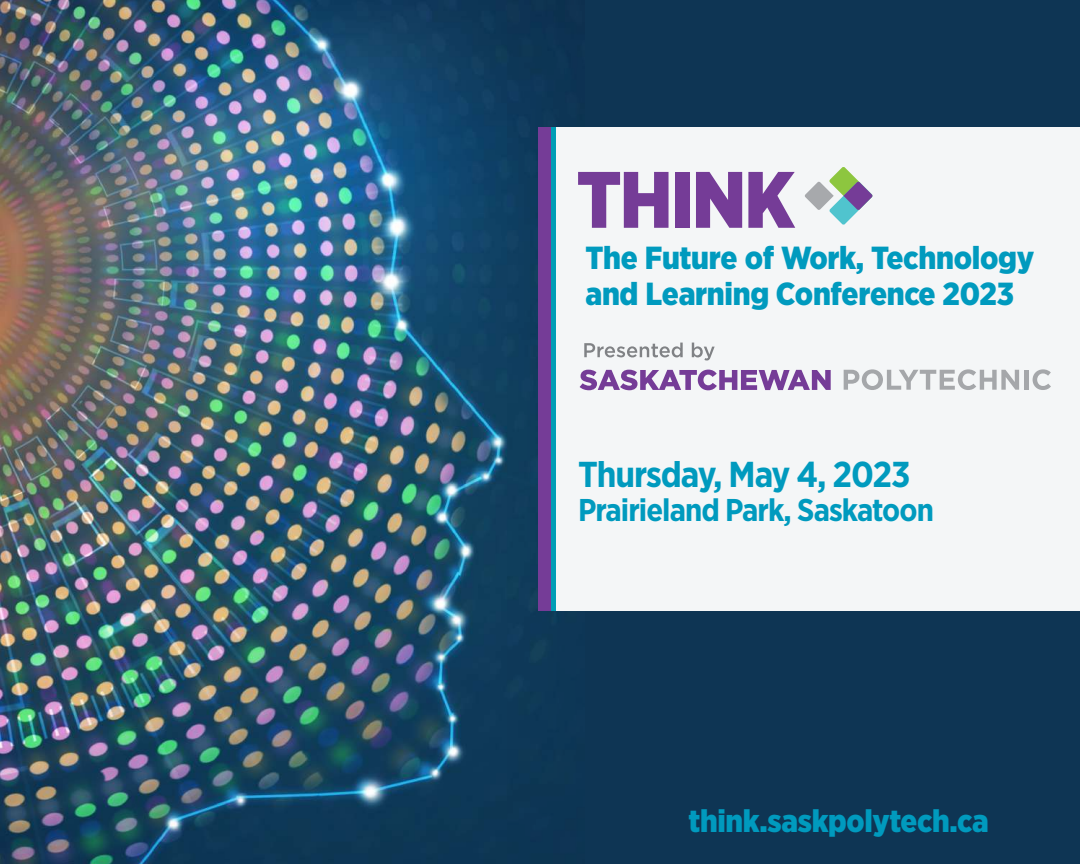
<style>
.page{position:relative;width:1080px;height:864px;background:#0e3554}
.page>*{position:absolute;margin:0;border:0;box-sizing:border-box;transform-origin:0 0}
.t1{font:700 36px "Gotham Narrow";letter-spacing:-.03em;color:#009abe}
.t2{font:900 31.95px/35.8px "Gotham Narrow";letter-spacing:-.01em;color:#009abe}
.t3{font:700 31.5px "Gotham Narrow";letter-spacing:-.03em;color:#009abe}
.t4{font:900 31.5px "Gotham Narrow";letter-spacing:-.01em;color:#009abe}
</style>
<div class="page">
<img style="left:0;top:0;width:508px;height:864px">
<div style="left:538px;top:127px;width:542px;height:484px;background:#f4f6f7"></div>
<div style="left:538px;top:127px;width:13px;height:484px;background:#753c97"></div>
<hr style="left:551px;top:127px;width:4px;height:484px;background:#009db5">
<svg style="left:580px;top:370px;width:251px;height:20px"></svg>
<svg style="left:844px;top:369px;width:175px;height:21px"></svg>
<hr style="left:1024px;top:370px;width:4px;height:20px;background:#a5a7aa">
<svg style="left:1033px;top:369px;width:18px;height:21px"></svg>
<svg style="left:584px;top:343px;width:99px;height:14px"></svg>
<svg style="left:692px;top:343px;width:23px;height:18px"></svg>
<svg style="left:578px;top:172px;width:91px;height:56px"></svg>
<div style="left:675px;top:172px;width:14px;height:56px;background:#753c97"></div>
<svg style="left:696px;top:172px;width:46px;height:56px"></svg>
<svg style="left:748px;top:172px;width:47px;height:56px"></svg>
<svg style="left:805px;top:167px;width:68px;height:58px"></svg>
<p class="t2" style="left:585px;top:240px;width:450px">The Future of Work, Technology and Learning Conference 2023</p>
<p class="t1" style="left:578px;top:451px;width:334px">Thursday, May 4, 2023</p>
<p class="t3" style="left:578px;top:490px;width:357px">Prairieland Park, Saskatoon</p>
<p class="t4" style="left:688px;top:800px;width:302px">think.saskpolytech.ca</p>
</div>
